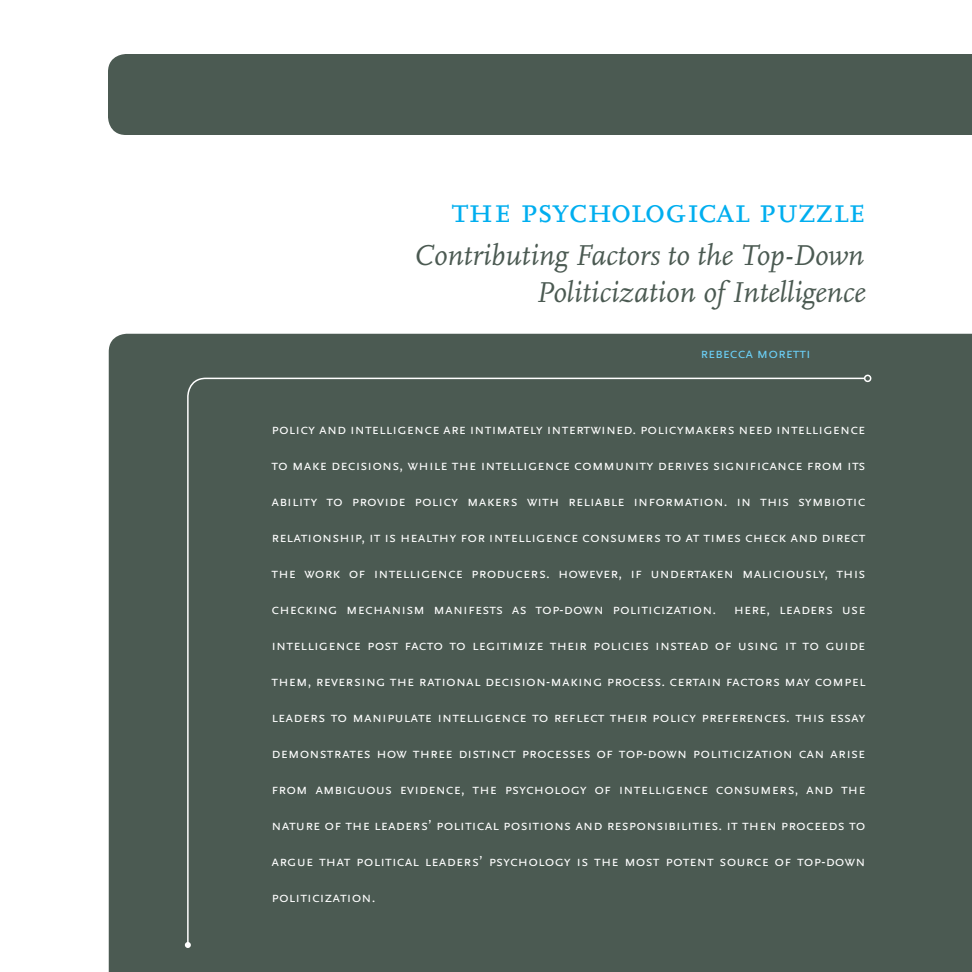
<style>
.page{position:relative;width:972px;height:972px;background:#fff}
.page>*{position:absolute;margin:0;border:0;box-sizing:border-box;transform-origin:0 0}
.t1{font:36px "Scala OT";color:#00aeef}
.t2{font:italic 30px "Scala OT";color:#4b5a52}
.t3{font:15px "Scala Sans OT";letter-spacing:.01em;color:#fff}
.t4{font:15px "Scala Sans OT";color:#6bcff6}
</style>
<div class="page">
<div style="left:108px;top:54px;width:864px;height:81px;background:#4b5a52"></div>
<div style="left:109px;top:334px;width:863px;height:638px;background:#4b5a52"></div>
<div style="left:186px;top:377px;width:680px;height:569px;background:#4b5a52"></div>
<svg style="left:185px;top:942px;width:6px;height:6px"></svg>
<div style="left:864px;top:375px;width:7px;height:7px;border:2px solid #fff;border-radius:50%"></div>
<h1 class="t1" style="left:452px;top:190px;width:415px">the psychological puzzle</h1>
<h2 class="t2" style="left:414px;top:239px;width:452px">Contributing Factors to the Top-Down</h2>
<h2 class="t2" style="left:536px;top:276px;width:331px">Politicization of Intelligence</h2>
<p class="t4" style="left:701px;top:345px;width:9px">REBECCA</p>
<p class="t4" style="left:757px;top:345px;width:9px">MORETTI</p>
<p class="t3" style="left:272px;top:421px;width:595px">Policy and intelligence are intimately intertwined. Policymakers need intelligence</p>
<p class="t3" style="left:272px;top:457px;width:596px">to make decisions, while the intelligence community derives significance from its</p>
<p class="t3" style="left:272px;top:493px;width:595px">ability to provide policy makers with reliable information. I n this symbiotic</p>
<p class="t3" style="left:272px;top:529px;width:595px">relationship, it is healthy for intelligence consumers to at times check and direct</p>
<p class="t3" style="left:272px;top:565px;width:596px">the work of intelligence producers. However, if undertaken maliciously, this</p>
<p class="t3" style="left:272px;top:601px;width:596px">checking mechanism manifests as top-down politicization. H ere, leaders use</p>
<p class="t3" style="left:272px;top:637px;width:595px">intelligence post facto to legitimize their policies instead of using it to guide</p>
<p class="t3" style="left:272px;top:673px;width:596px">them, reversing the rational decision-making process. Certain factors may compel</p>
<p class="t3" style="left:272px;top:709px;width:596px">leaders to manipulate intelligence to reflect their policy preferences. This essay</p>
<p class="t3" style="left:272px;top:745px;width:595px">demonstrates how three distinct processes of top-down politicization can arise</p>
<p class="t3" style="left:272px;top:781px;width:596px">from ambiguous evidence, the psychology of intelligence consumers, and the</p>
<p class="t3" style="left:272px;top:817px;width:596px">nature of the leaders’ political positions and responsibilities. It then proceeds to</p>
<p class="t3" style="left:272px;top:853px;width:595px">argue that political leaders’ psychology is the most potent source of top-down</p>
<p class="t3" style="left:272px;top:889px;width:105px">politicization.</p>
</div>
